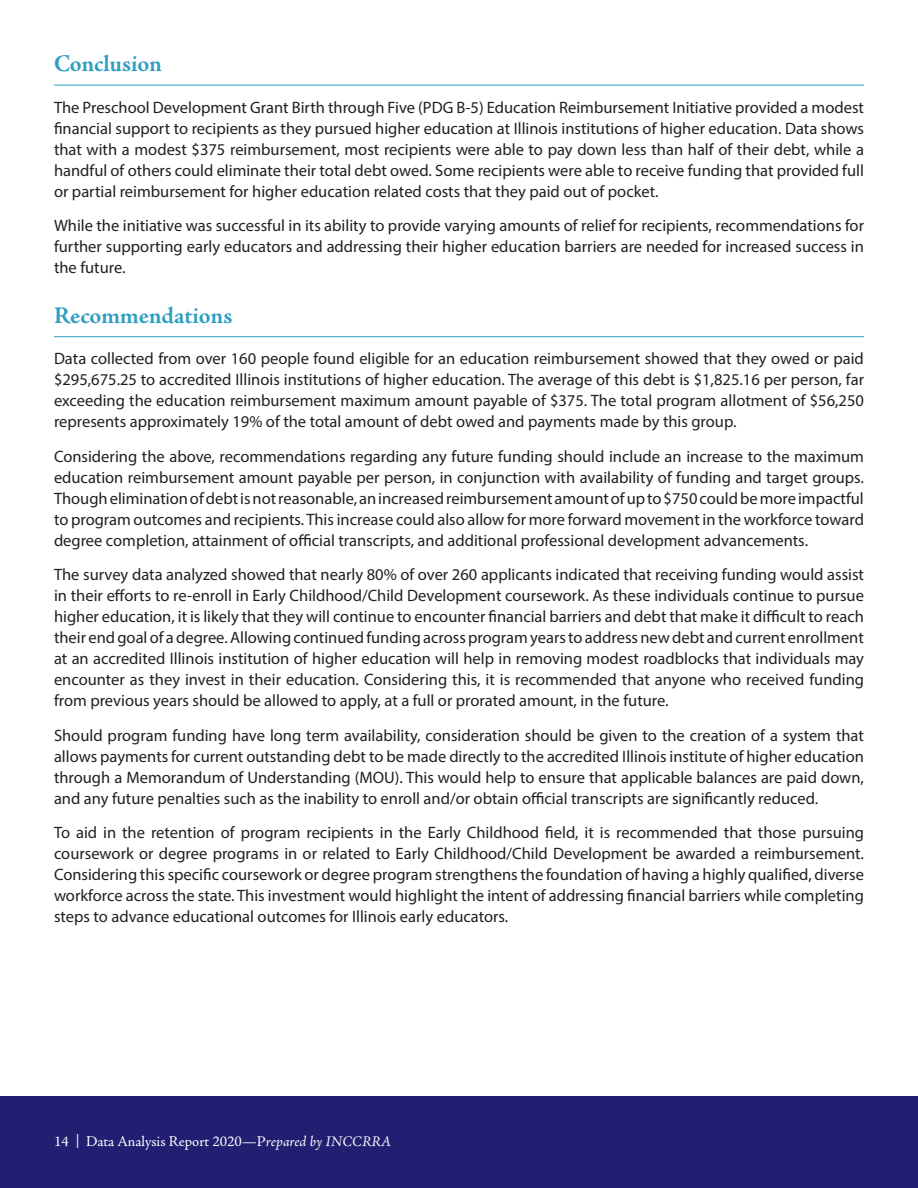
<style>
.page{position:relative;width:918px;height:1188px;background:#fff}
.page>*{position:absolute;margin:0;border:0;box-sizing:border-box;transform-origin:0 0}
.Headers{font:700 24px "Adobe Jenson Pro";letter-spacing:-.005em;color:#2e9ec1}
.Basic_Copy{font:16.5px/21px "Myriad Pro";color:#231f20;text-align:justify}
.t1{font:15px "Adobe Jenson Pro";color:#fff}
.s1{font-family:"Gotham";font-style:italic}
.s2{font-style:italic}
</style>
<div class="page">
<div style="left:0;top:1096px;width:918px;height:92px;background:#221e72"></div>
<hr style="left:54px;top:85px;width:810px;height:1px;background:#2e9ec1">
<hr style="left:54px;top:336px;width:810px;height:1px;background:#2e9ec1">
<p class="Headers" style="left:54px;top:50px;width:109px">Conclusion</p>
<p class="Basic_Copy" style="left:54px;top:96px;width:812px">The Preschool Development Grant Birth through Five (PDG B-5) Education Reimbursement Initiative provided a modest financial support to recipients as they pursued higher education at Illinois institutions of higher education. Data shows that with a modest $375 reimbursement, most recipients were able to pay down less than half of their debt, while a handful of others could eliminate their total debt owed. Some recipients were able to receive funding that provided full or partial reimbursement for higher education related costs that they paid out of pocket.</p>
<p class="Basic_Copy" style="left:54px;top:215px;width:812px">While the initiative was successful in its ability to provide varying amounts of relief for recipients, recommendations for further supporting early educators and addressing their higher education barriers are needed for increased success in the future.</p>
<p class="Headers" style="left:54px;top:302px;width:180px">Recommendations</p>
<p class="Basic_Copy" style="left:54px;top:348px;width:812px">Data collected from over 160 people found eligible for an education reimbursement showed that they owed or paid $295,675.25 to accredited Illinois institutions of higher education. The average of this debt is $1,825.16 per person, far exceeding the education reimbursement maximum amount payable of $375. The total program allotment of $56,250 represents approximately 19% of the total amount of debt owed and payments made by this group.</p>
<p class="Basic_Copy" style="left:54px;top:445px;width:812px">Considering the above, recommendations regarding any future funding should include an increase to the maximum education reimbursement amount payable per person, in conjunction with availability of funding and target groups.<br>Though elimination of debt is not reasonable, an increased reimbursement amount of up to $750 could be more impactful to program outcomes and recipients. This increase could also allow for more forward movement in the workforce toward degree completion, attainment of official transcripts, and additional professional development advancements.</p>
<p class="Basic_Copy" style="left:54px;top:564px;width:812px">The survey data analyzed showed that nearly 80% of over 260 applicants indicated that receiving funding would assist in their efforts to re-enroll in Early Childhood/Child Development coursework. As these individuals continue to pursue higher education, it is likely that they will continue to encounter financial barriers and debt that make it difficult to reach their end goal of a degree. Allowing continued funding across program years to address new debt and current enrollment at an accredited Illinois institution of higher education will help in removing modest roadblocks that individuals may encounter as they invest in their education. Considering this, it is recommended that anyone who received funding from previous years should be allowed to apply, at a full or prorated amount, in the future.</p>
<p class="Basic_Copy" style="left:54px;top:724px;width:812px">Should program funding have long term availability, consideration should be given to the creation of a system that allows payments for current outstanding debt to be made directly to the accredited Illinois institute of higher education through a Memorandum of Understanding (MOU). This would help to ensure that applicable balances are paid down, and any future penalties such as the inability to enroll and/or obtain official transcripts are significantly reduced.</p>
<p class="Basic_Copy" style="left:54px;top:822px;width:812px">To aid in the retention of program recipients in the Early Childhood field, it is recommended that those pursuing coursework or degree programs in or related to Early Childhood/Child Development be awarded a reimbursement.<br>Considering this specific coursework or degree program strengthens the foundation of having a highly qualified, diverse workforce across the state. This investment would highlight the intent of addressing financial barriers while completing steps to advance educational outcomes for Illinois early educators.</p>
<p class="t1" style="left:54px;top:1133px;width:339px">14 <span class="s1">|</span> Data Analysis Report 2020—P<span class="s2">repared by INCCRRA</span></p>
</div>
